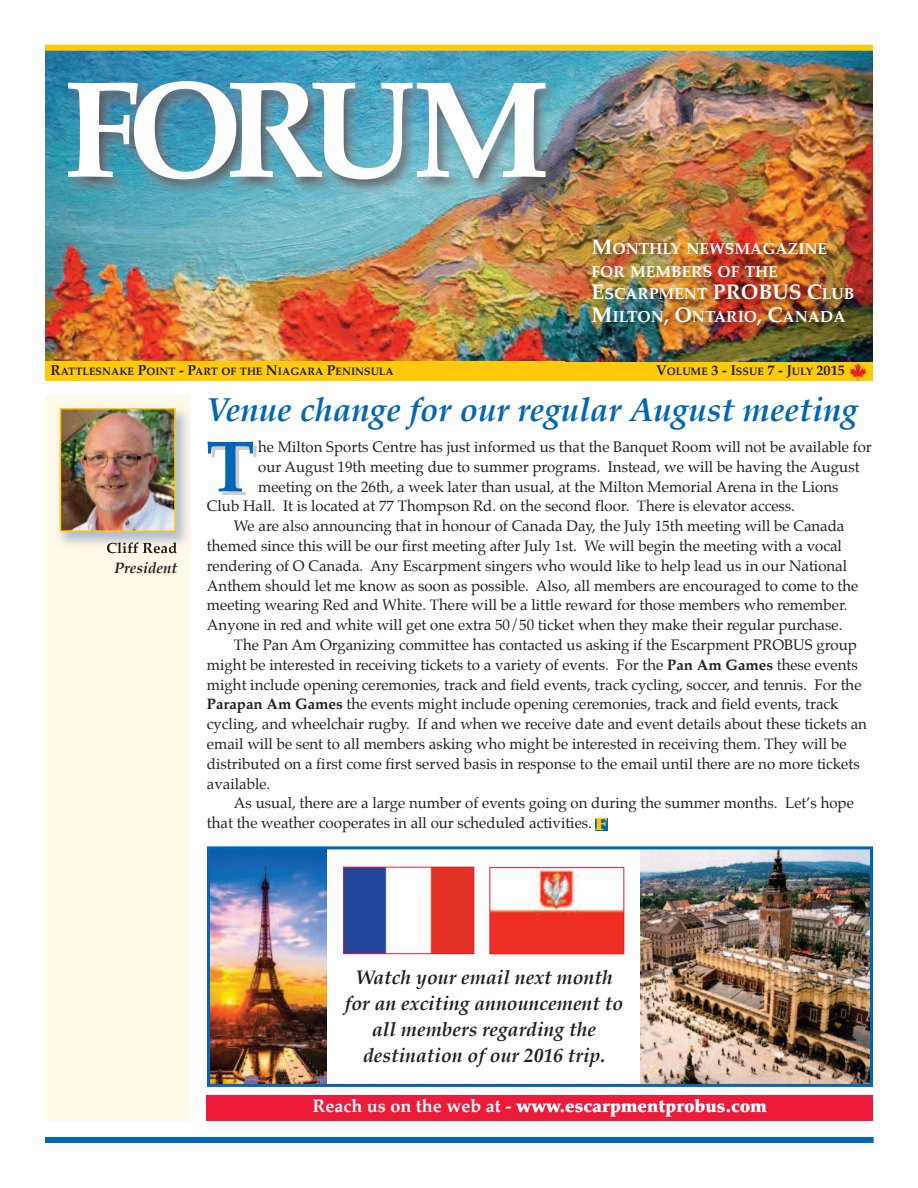
<style>
.page{position:relative;width:918px;height:1188px;background:#fff}
.page>*{position:absolute;margin:0;border:0;box-sizing:border-box;transform-origin:0 0}
.t1{font:700 138px "Palatino";color:#fff}
.t2{font:700 73.2px "Palatino";color:#0166b3}
.t3{font:italic 700 33px "Palatino";color:#0166b3}
.t4{font:italic 700 19.5px/25.8px "Palatino";color:#231f20;text-align:center}
.t5{font:900 18px "Palatino";color:#fff}
.t6{font:700 15.75px/22.5px "Palatino";color:#fff}
.t7{font:15px "Palatino";color:#231f20}
.t8{font:700 15px "Palatino";color:#231f20}
.t9{font:italic 700 15px "Palatino";color:#231f20}
.t10{font:700 10.65px "Palatino";color:#231f20}
.s1{font-size:21px}
.s2{font-size:14.25px}
.s3{font-weight:700}
.s4{font-weight:900;font-size:17.55px;color:#feca0a}
</style>
<div class="page">
<img style="left:346px;top:869px;width:126px;height:83px">
<div style="left:344px;top:867px;width:130px;height:87px;border:1px solid #ed1a3a"></div>
<img style="left:211px;top:850px;width:115px;height:233px">
<img style="left:641px;top:850px;width:228px;height:233px">
<div style="left:207px;top:846px;width:666px;height:241px;border:3px solid #0166b3"></div>
<img style="left:45px;top:51px;width:828px;height:310px">
<div style="left:206px;top:1095px;width:667px;height:25px;background:#ed1a3a"></div>
<div style="left:45px;top:361px;width:828px;height:20px;background:#feca0a"></div>
<div style="left:45px;top:394px;width:144px;height:726px;background:#fef9e8"></div>
<div style="left:45px;top:1137px;width:829px;height:6px;background:#0166b3"></div>
<img style="left:45px;top:51px;width:648px;height:175px">
<img style="left:45px;top:226px;width:521px;height:48px">
<img style="left:566px;top:226px;width:307px;height:135px">
<img style="left:59px;top:401px;width:131px;height:150px">
<img style="left:107px;top:542px;width:31px;height:9px">
<img style="left:63px;top:411px;width:110px;height:118px">
<div style="left:60px;top:408px;width:116px;height:124px;border:2px solid #feca0a"></div>
<svg style="left:849px;top:363px;width:18px;height:18px"></svg>
<div style="left:45px;top:45px;width:828px;height:6px;background:#feca0a"></div>
<img style="left:492px;top:869px;width:130px;height:83px">
<div style="left:490px;top:867px;width:134px;height:87px;border:1px solid #ed1a3a"></div>
<div style="left:595px;top:818px;width:12px;height:12px;background:#0166b3"></div>
<h1 class="t1" style="left:64px;top:64px;width:488px">FORUM</h1>
<p class="t6" style="left:592px;top:239px;width:264px"><span class="s1">M</span>ONTHLY NEWSMAGAZINE<br>FOR MEMBERS OF THE<br><span class="s1">E</span>SCARPMENT <span class="s1">PROBUS C</span>LUB<br><span class="s1">M</span>ILTON<span class="s1">, O</span>NTARIO<span class="s1">, C</span>ANADA</p>
<p class="t10" style="left:51px;top:366px;width:345px"><span class="s2">R</span>ATTLESNAKE <span class="s2">P</span>OINT <span class="s2">- P</span>ART OF THE <span class="s2">N</span>IAGARA <span class="s2">P</span>ENINSULA</p>
<p class="t10" style="left:656px;top:367px;width:191px"><span class="s2">V</span>OLUME <span class="s2">3 - I</span>SSUE <span class="s2">7 - J</span>ULY <span class="s2">2015</span></p>
<h3 class="t3" style="left:206px;top:394px;width:653px">Venue change for our regular August meeting</h3>
<p class="t8" style="left:106px;top:541px;width:72px">CLIFF READ</p>
<p class="t9" style="left:114px;top:561px;width:65px">President</p>
<h2 class="t2" style="left:206px;top:431px;width:50px">T</h2>
<p class="t7" style="left:258px;top:440px;width:615px">he Milton Sports Centre has just informed us that the Banquet Room will not be available for</p>
<p class="t7" style="left:258px;top:459px;width:603px">our August 19th meeting due to summer programs. Instead, we will be having the August</p>
<p class="t7" style="left:258px;top:479px;width:582px">meeting on the 26th, a week later than usual, at the Milton Memorial Arena in the Lions</p>
<p class="t7" style="left:207px;top:499px;width:590px">Club Hall. It is located at 77 Thompson Rd. on the second floor. There is elevator access.</p>
<p class="t7" style="left:234px;top:519px;width:612px">We are also announcing that in honour of Canada Day, the July 15th meeting will be Canada</p>
<p class="t7" style="left:207px;top:539px;width:637px">themed since this will be our first meeting after July 1st. We will begin the meeting with a vocal</p>
<p class="t7" style="left:207px;top:558px;width:642px">rendering of O Canada. Any Escarpment singers who would like to help lead us in our National</p>
<p class="t7" style="left:207px;top:578px;width:653px">Anthem should let me know as soon as possible. Also, all members are encouraged to come to the</p>
<p class="t7" style="left:207px;top:598px;width:642px">meeting wearing Red and White. There will be a little reward for those members who remember.</p>
<p class="t7" style="left:207px;top:618px;width:637px">Anyone in red and white will get one extra 50/50 ticket when they make their regular purchase.</p>
<p class="t7" style="left:234px;top:638px;width:624px">The Pan Am Organizing committee has contacted us asking if the Escarpment PROBUS group</p>
<p class="t7" style="left:207px;top:657px;width:652px">might be interested in receiving tickets to a variety of events. For the <span class="s3">PAN AM GAMES</span> these events</p>
<p class="t7" style="left:207px;top:677px;width:656px">might include opening ceremonies, track and field events, track cycling, soccer, and tennis. For the</p>
<p class="t7" style="left:207px;top:697px;width:633px"><span class="s3">PARAPAN AM GAMES</span> the events might include opening ceremonies, track and field events, track</p>
<p class="t7" style="left:207px;top:717px;width:662px">cycling, and wheelchair rugby. If and when we receive date and event details about these tickets an</p>
<p class="t7" style="left:207px;top:737px;width:641px">email will be sent to all members asking who might be interested in receiving them. They will be</p>
<p class="t7" style="left:207px;top:756px;width:654px">distributed on a first come first served basis in response to the email until there are no more tickets</p>
<p class="t7" style="left:207px;top:776px;width:65px">available.</p>
<p class="t7" style="left:234px;top:796px;width:621px">As usual, there are a large number of events going on during the summer months. Let’s hope</p>
<p class="t7" style="left:207px;top:816px;width:402px">that the weather cooperates in all our scheduled activities. <span class="s4">F</span></p>
<h3 class="t4" style="left:345px;top:966px;width:280px">Watch your email next month for an exciting announcement to all members regarding the destination of our 2016 trip.</h3>
<p class="t5" style="left:312px;top:1099px;width:456px"><span class="s3">REACH US ON THE WEB AT -</span> www.escarpmentprobus.com</p>
</div>
